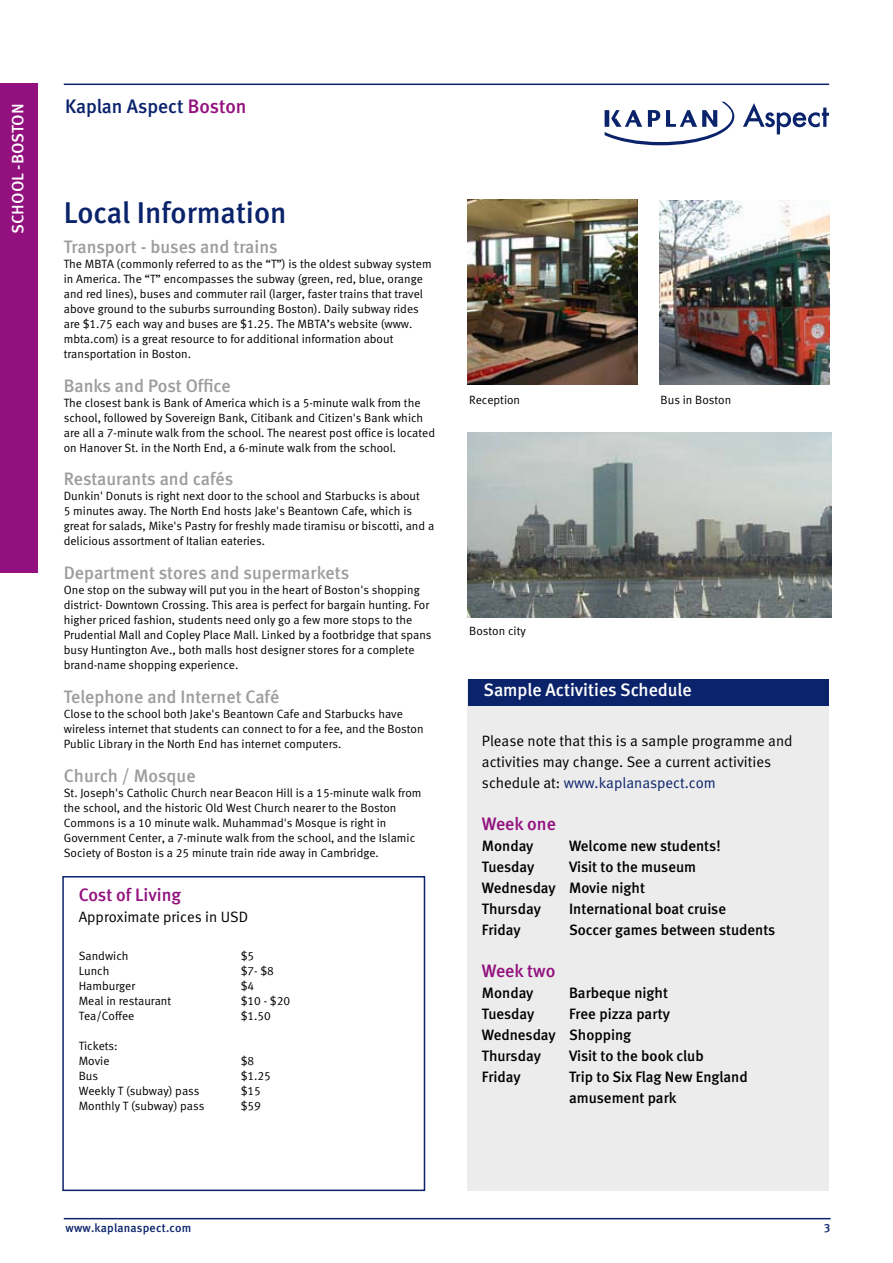
<style>
.page{position:relative;width:893px;height:1263px;background:#fff}
.page>*{position:absolute;margin:0;border:0;box-sizing:border-box;transform-origin:0 0}
.t1{font:30px "Meta Medium LF";color:#0a236b}
.t2{font:19.5px "Meta Medium LF";color:#0a236b}
.t3{font:18px "Meta Medium LF";color:#9c9d9f}
.t4{font:18px "Meta Medium LF";color:#93117e}
.t5{font:18px "Meta Medium LF";color:#fff}
.t6{font:16.5px "Meta Medium LF Caps";color:#fff}
.t7{font:15px/21px "Meta Medium LF";color:#000}
.t8{font:15px/21px "Meta Normal LF";color:#000}
.t9{font:12px/15px "Meta Normal LF";color:#000}
.t10{font:12px "Meta Medium LF";letter-spacing:.02em;color:#0a236b}
.s1{color:#93117e}
.s2{color:#0a236b}
</style>
<div class="page">
<div style="left:0;top:83px;width:38px;height:490px;background:#93117e"></div>
<hr style="left:64px;top:1218px;width:767px;height:1px;background:#0a236b">
<hr style="left:64px;top:84px;width:765px;height:1px;background:#0a236b">
<svg style="left:743px;top:103px;width:86px;height:31px"></svg>
<svg style="left:605px;top:102px;width:129px;height:43px"></svg>
<img style="left:468px;top:200px;width:170px;height:184px">
<img style="left:659px;top:201px;width:170px;height:183px">
<div style="left:62px;top:876px;width:363px;height:315px;border:2px solid #0a236b"></div>
<div style="left:468px;top:679px;width:361px;height:512px;background:#ececed"></div>
<img style="left:468px;top:433px;width:363px;height:184px">
<div style="left:468px;top:680px;width:361px;height:26px;background:#0a236b"></div>
<h3 class="t6" style="left:8px;top:234px;width:132px;rotate:-90deg">School -BOSTON</h3>
<h2 class="t2" style="left:65px;top:95px;width:183px">Kaplan Aspect <span class="s1">Boston</span></h2>
<h1 class="t1" style="left:64px;top:196px;width:224px">Local Information</h1>
<h3 class="t3" style="left:64px;top:236px;width:215px">Transport - buses and trains</h3>
<p class="t9" style="left:64px;top:256px;width:369px">The MBTA (commonly referred to as the “T”) is the oldest subway system in America. The “T” encompasses the subway (green, red, blue, orange and red lines), buses and commuter rail (larger, faster trains that travel above ground to the suburbs surrounding Boston). Daily subway rides are $1.75 each way and buses are $1.25. The MBTA’s website (www. mbta.com) is a great resource to for additional information about transportation in Boston.</p>
<h3 class="t3" style="left:64px;top:375px;width:168px">Banks and Post Office</h3>
<p class="t9" style="left:64px;top:395px;width:373px">The closest bank is Bank of America which is a 5-minute walk from the school, followed by Sovereign Bank, Citibank and Citizen's Bank which are all a 7-minute walk from the school. The nearest post office is located on Hanover St. in the North End, a 6-minute walk from the school.</p>
<h3 class="t3" style="left:64px;top:469px;width:171px">Restaurants and cafés</h3>
<p class="t9" style="left:64px;top:489px;width:372px">Dunkin' Donuts is right next door to the school and Starbucks is about<br>5 minutes away. The North End hosts Jake's Beantown Cafe, which is great for salads, Mike's Pastry for freshly made tiramisu or biscotti, and a delicious assortment of Italian eateries.</p>
<h3 class="t3" style="left:64px;top:562px;width:287px">Department stores and supermarkets</h3>
<p class="t9" style="left:64px;top:582px;width:369px">One stop on the subway will put you in the heart of Boston's shopping district- Downtown Crossing. This area is perfect for bargain hunting. For higher priced fashion, students need only go a few more stops to the Prudential Mall and Copley Place Mall. Linked by a footbridge that spans busy Huntington Ave., both malls host designer stores for a complete brand-name shopping experience.</p>
<h3 class="t3" style="left:64px;top:686px;width:217px">Telephone and Internet Café</h3>
<p class="t9" style="left:64px;top:706px;width:361px">Close to the school both Jake's Beantown Cafe and Starbucks have wireless internet that students can connect to for a fee, and the Boston<br>Public Library in the North End has internet computers.</p>
<h3 class="t3" style="left:64px;top:765px;width:133px">Church / Mosque</h3>
<p class="t9" style="left:64px;top:785px;width:359px">St. Joseph's Catholic Church near Beacon Hill is a 15-minute walk from the school, and the historic Old West Church nearer to the Boston Commons is a 10 minute walk. Muhammad's Mosque is right in Government Center, a 7-minute walk from the school, and the Islamic Society of Boston is a 25 minute train ride away in Cambridge.</p>
<h3 class="t4" style="left:79px;top:885px;width:104px">Cost of Living</h3>
<p class="t8" style="left:79px;top:906px;width:171px">Approximate prices in USD</p>
<p class="t9" style="left:79px;top:948px;width:51px">Sandwich</p>
<p class="t9" style="left:241px;top:948px;width:15px">$5</p>
<p class="t9" style="left:79px;top:963px;width:32px">Lunch</p>
<p class="t9" style="left:241px;top:963px;width:35px">$7- $8</p>
<p class="t9" style="left:79px;top:978px;width:58px">Hamburger</p>
<p class="t9" style="left:241px;top:978px;width:15px">$4</p>
<p class="t9" style="left:79px;top:993px;width:94px">Meal in restaurant</p>
<p class="t9" style="left:241px;top:993px;width:51px">$10 - $20</p>
<p class="t9" style="left:79px;top:1008px;width:57px">Tea/Coffee</p>
<p class="t9" style="left:241px;top:1008px;width:32px">$1.50</p>
<p class="t9" style="left:79px;top:1038px;width:41px">Tickets:<br>Movie</p>
<p class="t9" style="left:241px;top:1053px;width:15px">$8</p>
<p class="t9" style="left:79px;top:1068px;width:21px">Bus</p>
<p class="t9" style="left:241px;top:1068px;width:32px">$1.25</p>
<p class="t9" style="left:79px;top:1083px;width:122px">Weekly T (subway) pass</p>
<p class="t9" style="left:241px;top:1083px;width:22px">$15</p>
<p class="t9" style="left:79px;top:1098px;width:127px">Monthly T (subway) pass</p>
<p class="t9" style="left:241px;top:1098px;width:22px">$59</p>
<p class="t9" style="left:469px;top:392px;width:52px">Reception</p>
<p class="t9" style="left:661px;top:392px;width:72px">Bus in Boston</p>
<p class="t9" style="left:469px;top:623px;width:58px">Boston city</p>
<h3 class="t5" style="left:483px;top:679px;width:210px">Sample Activities Schedule</h3>
<p class="t8" style="left:482px;top:730px;width:312px">Please note that this is a sample programme and activities may change. See a current activities schedule at: <span class="s2">www.kaplanaspect.com</span></p>
<h3 class="t4" style="left:482px;top:813px;width:76px">Week one</h3>
<p class="t7" style="left:482px;top:835px;width:53px">Monday</p>
<p class="t7" style="left:569px;top:835px;width:153px">Welcome new students!</p>
<p class="t7" style="left:482px;top:856px;width:54px">Tuesday</p>
<p class="t7" style="left:482px;top:856px;width:216px;text-indent:87px">Visit to the museum<br>Wednesday Movie night<br>Thursday</p>
<p class="t7" style="left:569px;top:898px;width:158px">International boat cruise</p>
<p class="t7" style="left:482px;top:919px;width:40px">Friday</p>
<p class="t7" style="left:569px;top:919px;width:208px">Soccer games between students</p>
<h3 class="t4" style="left:482px;top:960px;width:75px">Week two</h3>
<p class="t7" style="left:482px;top:982px;width:53px">Monday</p>
<p class="t7" style="left:569px;top:982px;width:100px">Barbeque night</p>
<p class="t7" style="left:482px;top:1003px;width:54px">Tuesday</p>
<p class="t7" style="left:482px;top:1003px;width:189px;text-indent:87px">Free pizza party<br>Wednesday Shopping<br>Thursday</p>
<p class="t7" style="left:569px;top:1045px;width:136px">Visit to the book club</p>
<p class="t7" style="left:482px;top:1066px;width:40px">Friday</p>
<p class="t7" style="left:569px;top:1066px;width:180px">Trip to Six Flag New England amusement park</p>
<p class="t10" style="left:65px;top:1221px;width:127px">www.kaplanaspect.com</p>
<p class="t10" style="left:824px;top:1221px;width:8px">3</p>
</div>
